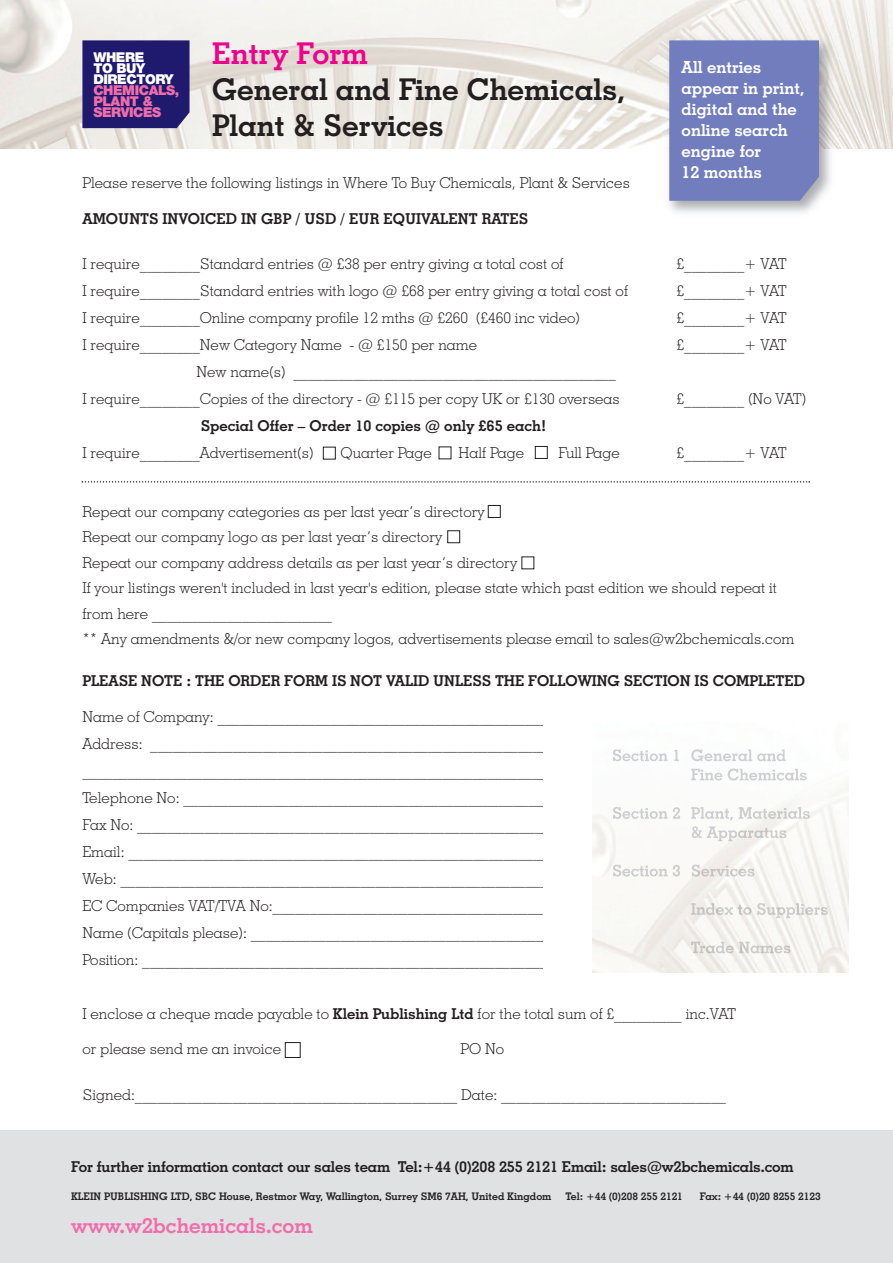
<style>
.page{position:relative;width:893px;height:1263px;background:#fff}
.page>*{position:absolute;margin:0;border:0;box-sizing:border-box;transform-origin:0 0}
.t1{font:700 30px/36px "Geometric Slab 703 BT";color:#231f20}
.t2{font:700 30px "Geometric Slab 703 BT";color:#ed028c}
.t3{font:700 21px "Geometric Slab 703 BT";color:#f16daa}
.t4{font:700 16.65px/21px "Geometric Slab 703 BT";color:#fff}
.t5{font:300 15px/27px "Geometric Slab 703 BT";color:#231f20}
.t6{font:700 15px "Geometric Slab 703 BT";letter-spacing:-.005em;color:#231f20}
.t7{font:900 13.65px/10.9px "Helvetica Neue CE";letter-spacing:-.03em;color:#f16daa}
.t8{font:900 13.65px/10.9px "Helvetica Neue CE";letter-spacing:-.03em;color:#fff}
.t9{font:700 10.5px "Geometric Slab 703 BT";color:#231f20}
.s1{font-weight:700}
</style>
<div class="page">
<svg style="left:82px;top:481px;width:728px;height:2px"></svg>
<div style="left:488px;top:505px;width:13px;height:13px;border:1px solid #231f20"></div>
<div style="left:323px;top:447px;width:13px;height:12px;border:1px solid #231f20"></div>
<div style="left:535px;top:446px;width:13px;height:13px;border:1px solid #231f20"></div>
<div style="left:285px;top:1042px;width:16px;height:16px;border:1px solid #231f20"></div>
<img style="left:0;top:0;width:893px;height:149px">
<div style="left:447px;top:530px;width:13px;height:13px;border:1px solid #231f20"></div>
<div style="left:0;top:1130px;width:893px;height:133px;background:#e0e1e3"></div>
<img style="left:663px;top:34px;width:175px;height:179px">
<div style="left:669px;top:40px;width:150px;height:161px;background:#717dbd"></div>
<div style="left:82px;top:40px;width:108px;height:88px;background:#1f1a6d"></div>
<img style="left:593px;top:749px;width:255px;height:223px">
<img style="left:613px;top:749px;width:134px;height:12px">
<img style="left:691px;top:768px;width:116px;height:12px">
<img style="left:613px;top:807px;width:139px;height:13px">
<img style="left:692px;top:826px;width:94px;height:15px">
<img style="left:613px;top:864px;width:116px;height:12px">
<img style="left:691px;top:903px;width:122px;height:15px">
<img style="left:691px;top:942px;width:99px;height:11px">
<h1 class="t2" style="left:212px;top:42px;width:157px">Entry Form</h1>
<h1 class="t1" style="left:212px;top:74px;width:415px">General and Fine Chemicals,<br>Plant &amp; Services</h1>
<p class="t8" style="left:93px;top:53px;width:82px">WHERE<br>TO BUY<br>DIRECTORY</p>
<p class="t7" style="left:93px;top:85px;width:88px">CHEMICALS,<br>PLANT &amp;<br>SERVICES</p>
<p class="t4" style="left:682px;top:58px;width:124px">All entries appear in print, digital and the online search engine for<br>12 months</p>
<p class="t5" style="left:82px;top:171px;width:549px">Please reserve the following listings in Where To Buy Chemicals, Plant &amp; Services</p>
<p class="t6" style="left:82px;top:213px;width:447px">AMOUNTS INVOICED IN GBP / USD / EUR EQUIVALENT RATES</p>
<p class="t5" style="left:82px;top:252px;width:483px">I require________Standard entries @ £38 per entry giving a total cost of</p>
<p class="t5" style="left:676px;top:252px;width:112px">£________+ VAT</p>
<p class="t5" style="left:82px;top:279px;width:547px">I require________Standard entries with logo @ £68 per entry giving a total cost of</p>
<p class="t5" style="left:676px;top:279px;width:112px">£________+ VAT</p>
<p class="t5" style="left:82px;top:306px;width:499px">I require________Online company profile 12 mths @ £260 (£460 inc video)</p>
<p class="t5" style="left:676px;top:306px;width:112px">£________+ VAT</p>
<p class="t5" style="left:82px;top:333px;width:396px">I require________New Category Name - @ £150 per name</p>
<p class="t5" style="left:676px;top:333px;width:112px">£________+ VAT</p>
<p class="t5" style="left:82px;top:360px;width:539px;text-align:right">New name(s) ___________________________________________<br>I require________Copies of the directory - @ £115 per copy UK or £130 overseas</p>
<p class="t5" style="left:676px;top:387px;width:131px">£________ (No VAT)</p>
<p class="t6" style="left:201px;top:420px;width:347px">Special Offer – Order 10 copies @ only £65 each!</p>
<p class="t5" style="left:82px;top:441px;width:233px">I require________Advertisement(s)</p>
<p class="t5" style="left:341px;top:441px;width:93px">Quarter Page</p>
<p class="t5" style="left:459px;top:441px;width:67px">Half Page</p>
<p class="t5" style="left:559px;top:441px;width:63px">Full Page</p>
<p class="t5" style="left:676px;top:441px;width:112px">£________+ VAT</p>
<p class="t5" style="left:82px;top:500px;width:713px;line-height:25.5px">Repeat our company categories as per last year’s directory<br>Repeat our company logo as per last year’s directory<br>Repeat our company address details as per last year’s directory<br>If your listings weren't included in last year's edition, please state which past edition we should repeat it from here ________________________<br>** Any amendments &amp;/or new company logos, advertisements please email to sales@w2bchemicals.com</p>
<p class="t6" style="left:82px;top:675px;width:724px">PLEASE NOTE : THE ORDER FORM IS NOT VALID UNLESS THE FOLLOWING SECTION IS COMPLETED</p>
<p class="t5" style="left:82px;top:705px;width:474px">Name of Company: ____________________________________________ Address: ______________________________________________________ ______________________________________________________________ Telephone No: _________________________________________________ Fax No: _______________________________________________________ Email: ________________________________________________________ Web: _________________________________________________________ EC Companies VAT/TVA No:_____________________________________ Name (Capitals please): ________________________________________ Position: ______________________________________________________</p>
<p class="t5" style="left:82px;top:1002px;width:655px">I enclose a cheque made payable to <span class="s1">Klein Publishing Ltd</span> for the total sum of £_________ inc.VAT</p>
<p class="t5" style="left:82px;top:1036px;width:200px">or please send me an invoice</p>
<p class="t5" style="left:460px;top:1036px;width:45px">PO No</p>
<p class="t5" style="left:82px;top:1083px;width:645px">Signed:___________________________________________ Date: ______________________________</p>
<p class="t6" style="left:71px;top:1161px;width:724px">For further information contact our sales team Tel:+44 (0)208 255 2121 Email: sales@w2bchemicals.com</p>
<p class="t9" style="left:71px;top:1192px;width:482px">KLEIN PUBLISHING LTD, SBC House, Restmor Way, Wallington, Surrey SM6 7AH, United Kingdom</p>
<p class="t9" style="left:565px;top:1192px;width:119px">Tel: +44 (0)208 255 2121</p>
<p class="t9" style="left:700px;top:1192px;width:123px">Fax: +44 (0)20 8255 2123</p>
<h2 class="t3" style="left:71px;top:1217px;width:243px">www.w2bchemicals.com</h2>
</div>
